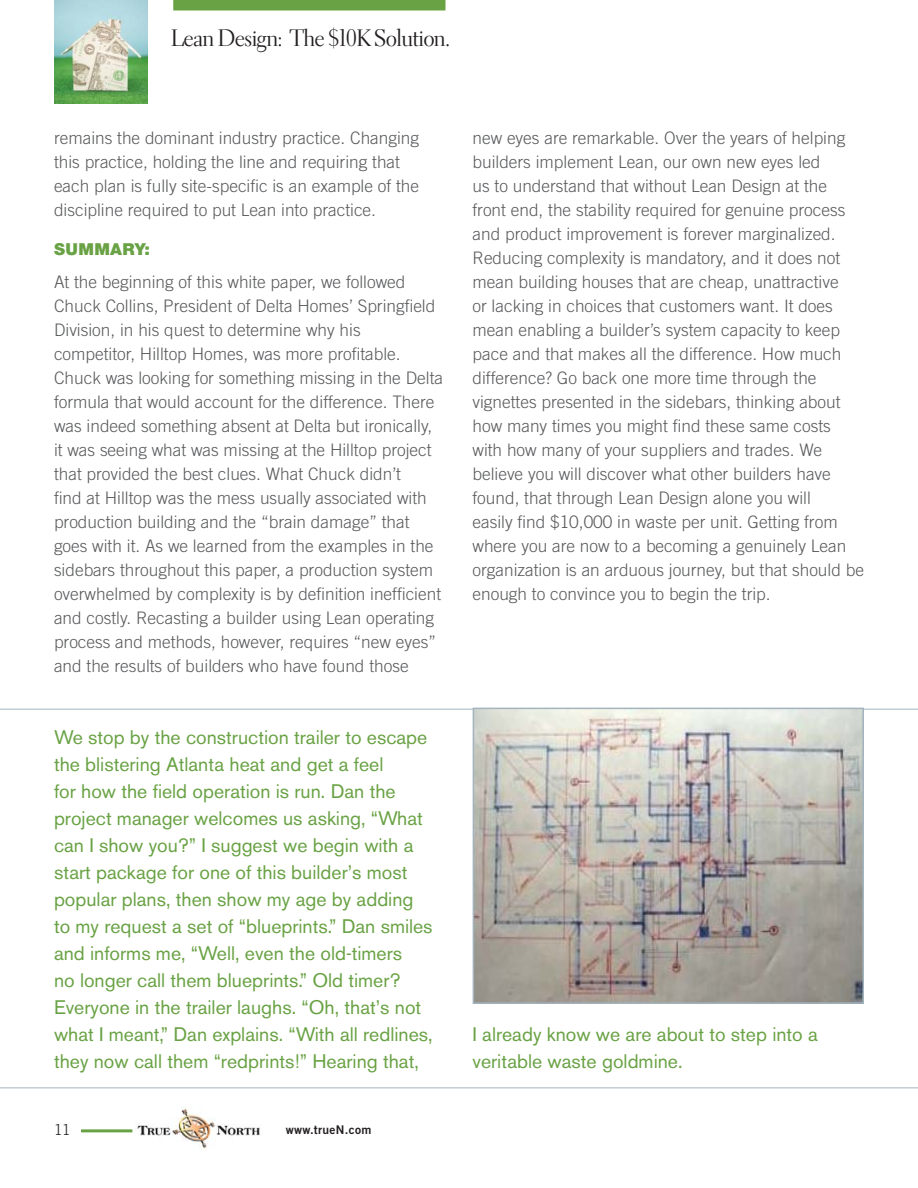
<style>
.page{position:relative;width:918px;height:1188px;background:#fff}
.page>*{position:absolute;margin:0;border:0;box-sizing:border-box;transform-origin:0 0}
.t1{font:24px "Electra LH Display";color:#231f20}
.t2{font:19.5px/27px "Akzidenz Grotesk BE";color:#69a244}
.t3{font:300 17.25px/24px "Trade Gothic";color:#58595b}
.t4{font:900 16.5px "Helvetica Neue";letter-spacing:.025em;color:#69a244}
.t5{font:300 15px "Trade Gothic";color:#231f20}
.t6{font:12px "Trade Gothic Bold Two";letter-spacing:.025em;color:#231f20}
</style>
<div class="page">
<img style="left:54px;top:0;width:93px;height:104px">
<hr style="left:81px;top:1129px;width:51px;height:3px;background:#69a244">
<img style="left:137px;top:1107px;width:123px;height:43px">
<div style="left:173px;top:0;width:273px;height:10px;background:#69a244"></div>
<svg style="left:0;top:709px;width:918px;height:379px"></svg>
<img style="left:476px;top:711px;width:385px;height:290px">
<div style="left:473px;top:708px;width:391px;height:296px;border:2px solid #a3b4be"></div>
<h1 class="t1" style="left:171px;top:29px;width:280px">Lean Design: The $10K Solution.</h1>
<p class="t3" style="left:54px;top:127px;width:367px">remains the dominant industry practice. Changing this practice, holding the line and requiring that each plan is fully site-specific is an example of the discipline required to put Lean into practice.</p>
<p class="t4" style="left:54px;top:243px;width:98px">SUMMARY:</p>
<p class="t3" style="left:54px;top:271px;width:391px">At the beginning of this white paper, we followed Chuck Collins, President of Delta Homes’ Springfield Division, in his quest to determine why his competitor, Hilltop Homes, was more profitable.<br>Chuck was looking for something missing in the Delta formula that would account for the difference. There was indeed something absent at Delta but ironically, it was seeing what was missing at the Hilltop project that provided the best clues. What Chuck didn’t<br>find at Hilltop was the mess usually associated with production building and the “brain damage” that goes with it. As we learned from the examples in the sidebars throughout this paper, a production system overwhelmed by complexity is by definition inefficient and costly. Recasting a builder using Lean operating process and methods, however, requires “new eyes” and the results of builders who have found those</p>
<p class="t2" style="left:54px;top:726px;width:380px">We stop by the construction trailer to escape the blistering Atlanta heat and get a feel<br>for how the field operation is run. Dan the project manager welcomes us asking, “What can I show you?” I suggest we begin with a start package for one of this builder’s most popular plans, then show my age by adding to my request a set of “blueprints.” Dan smiles and informs me, “Well, even the old-timers<br>no longer call them blueprints.” Old timer?<br>Everyone in the trailer laughs. “Oh, that’s not what I meant,” Dan explains. “With all redlines, they now call them “redprints!” Hearing that,</p>
<p class="t5" style="left:54px;top:1124px;width:18px">11</p>
<p class="t6" style="left:286px;top:1125px;width:87px">www.trueN.com</p>
<p class="t3" style="left:473px;top:127px;width:393px">new eyes are remarkable. Over the years of helping builders implement Lean, our own new eyes led<br>us to understand that without Lean Design at the front end, the stability required for genuine process and product improvement is forever marginalized.<br>Reducing complexity is mandatory, and it does not mean building houses that are cheap, unattractive<br>or lacking in choices that customers want. It does mean enabling a builder’s system capacity to keep pace and that makes all the difference. How much difference? Go back one more time through the vignettes presented in the sidebars, thinking about how many times you might find these same costs with how many of your suppliers and trades. We believe you will discover what other builders have found, that through Lean Design alone you will<br>easily find $10,000 in waste per unit. Getting from where you are now to a becoming a genuinely Lean organization is an arduous journey, but that should be enough to convince you to begin the trip.</p>
<p class="t2" style="left:472px;top:1022px;width:347px">I already know we are about to step into a veritable waste goldmine.</p>
</div>
